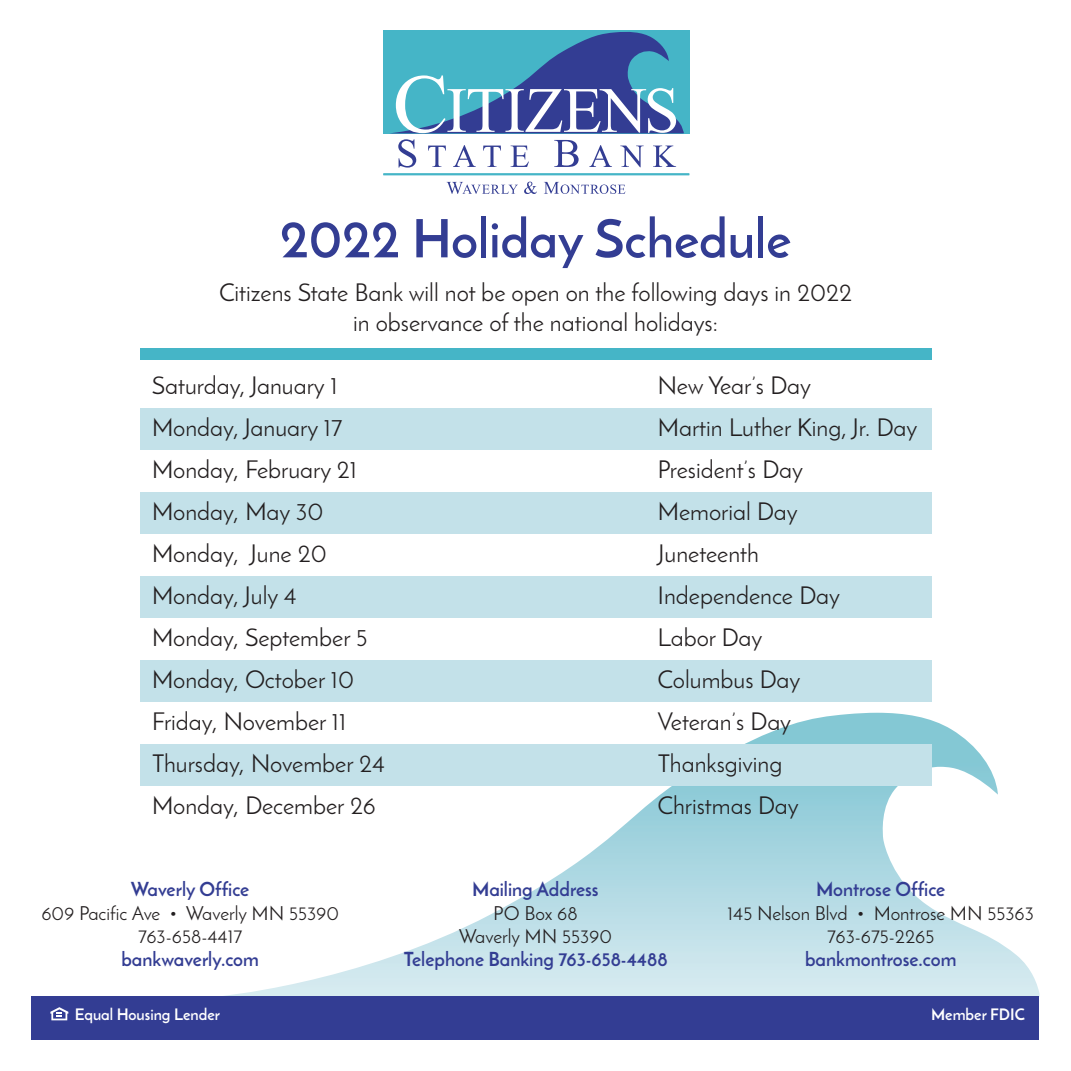
<style>
.page{position:relative;width:1071px;height:1071px;background:#fff}
.page>*{position:absolute;margin:0;border:0;box-sizing:border-box;transform-origin:0 0}
.t1{font:700 52.5px "Josefin Sans";color:#333d93}
.t2{font:24.5px "Josefin Sans";color:#231f20}
.t3{font:19.25px "Josefin Sans";color:#231f20}
.t4{font:700 19.25px "Josefin Sans";color:#333d93}
.t5{font:700 15.75px "Josefin Sans";color:#fff}
</style>
<div class="page">
<img style="left:224px;top:713px;width:816px;height:283px">
<div style="left:32px;top:996px;width:1008px;height:44px;background:#333d93"></div>
<svg style="left:50px;top:1007px;width:18px;height:13px"></svg>
<div style="left:140px;top:408px;width:791px;height:42px;background:#c3e1e9"></div>
<div style="left:140px;top:348px;width:791px;height:12px;background:#45b5c7"></div>
<div style="left:140px;top:492px;width:791px;height:42px;background:#c3e1e9"></div>
<div style="left:140px;top:576px;width:791px;height:42px;background:#c3e1e9"></div>
<div style="left:140px;top:660px;width:791px;height:42px;background:#c3e1e9"></div>
<div style="left:140px;top:744px;width:791px;height:42px;background:#c3e1e9"></div>
<div style="left:383px;top:30px;width:306px;height:103px;background:#45b5c7"></div>
<svg style="left:393px;top:32px;width:291px;height:101px"></svg>
<hr style="left:383px;top:173px;width:306px;height:2px;background:#45b5c7">
<svg style="left:398px;top:139px;width:18px;height:29px"></svg>
<svg style="left:428px;top:146px;width:18px;height:21px"></svg>
<svg style="left:453px;top:145px;width:23px;height:22px"></svg>
<svg style="left:483px;top:146px;width:18px;height:21px"></svg>
<svg style="left:511px;top:146px;width:18px;height:21px"></svg>
<svg style="left:554px;top:140px;width:25px;height:27px"></svg>
<svg style="left:589px;top:145px;width:23px;height:22px"></svg>
<svg style="left:620px;top:146px;width:24px;height:21px"></svg>
<svg style="left:653px;top:146px;width:23px;height:21px"></svg>
<svg style="left:447px;top:182px;width:71px;height:12px"></svg>
<svg style="left:524px;top:182px;width:13px;height:12px"></svg>
<svg style="left:544px;top:182px;width:81px;height:12px"></svg>
<p class="t1" style="left:280px;top:206px;width:513px">2022 Holiday Schedule</p>
<p class="t2" style="left:219px;top:278px;width:634px">Citizens State Bank will not be open on the following days in 2022</p>
<p class="t2" style="left:353px;top:307px;width:366px">in observance of the national holidays:</p>
<p class="t2" style="left:152px;top:370px;width:187px">Saturday, January 1</p>
<p class="t2" style="left:658px;top:370px;width:155px">New Year’s Day</p>
<p class="t2" style="left:152px;top:412px;width:192px">Monday, January 17</p>
<p class="t2" style="left:658px;top:412px;width:261px">Martin Luther King, Jr. Day</p>
<p class="t2" style="left:152px;top:454px;width:207px">Monday, February 21</p>
<p class="t2" style="left:658px;top:454px;width:147px">President’s Day</p>
<p class="t2" style="left:152px;top:496px;width:173px">Monday, May 30</p>
<p class="t2" style="left:658px;top:496px;width:142px">Memorial Day</p>
<p class="t2" style="left:152px;top:538px;width:176px">Monday, June 20</p>
<p class="t2" style="left:658px;top:538px;width:103px">Juneteenth</p>
<p class="t2" style="left:152px;top:580px;width:147px">Monday, July 4</p>
<p class="t2" style="left:658px;top:580px;width:184px">Independence Day</p>
<p class="t2" style="left:152px;top:622px;width:217px">Monday, September 5</p>
<p class="t2" style="left:658px;top:622px;width:107px">Labor Day</p>
<p class="t2" style="left:152px;top:664px;width:204px">Monday, October 10</p>
<p class="t2" style="left:658px;top:664px;width:144px">Columbus Day</p>
<p class="t2" style="left:152px;top:706px;width:196px">Friday, November 11</p>
<p class="t2" style="left:658px;top:706px;width:135px">Veteran’s Day</p>
<p class="t2" style="left:152px;top:748px;width:235px">Thursday, November 24</p>
<p class="t2" style="left:658px;top:748px;width:126px">Thanksgiving</p>
<p class="t2" style="left:152px;top:790px;width:226px">Monday, December 26</p>
<p class="t2" style="left:658px;top:790px;width:143px">Christmas Day</p>
<p class="t4" style="left:131px;top:878px;width:120px">Waverly Office</p>
<p class="t3" style="left:41px;top:901px;width:299px">609 Pacific Ave • Waverly MN 55390</p>
<p class="t3" style="left:138px;top:924px;width:106px">763-658-4417</p>
<p class="t4" style="left:121px;top:947px;width:139px">bankwaverly.com</p>
<p class="t4" style="left:472px;top:878px;width:128px">Mailing Address</p>
<p class="t3" style="left:493px;top:901px;width:86px">PO Box 68</p>
<p class="t3" style="left:459px;top:924px;width:155px">Waverly MN 55390</p>
<p class="t4" style="left:403px;top:947px;width:266px">Telephone Banking 763-658-4488</p>
<p class="t4" style="left:816px;top:878px;width:131px">Montrose Office</p>
<p class="t3" style="left:728px;top:901px;width:308px">145 Nelson Blvd • Montrose MN 55363</p>
<p class="t3" style="left:827px;top:924px;width:109px">763-675-2265</p>
<p class="t4" style="left:805px;top:947px;width:153px">bankmontrose.com</p>
<p class="t5" style="left:75px;top:1005px;width:147px">Equal Housing Lender</p>
<p class="t5" style="left:931px;top:1004px;width:95px">Member FDIC</p>
</div>
